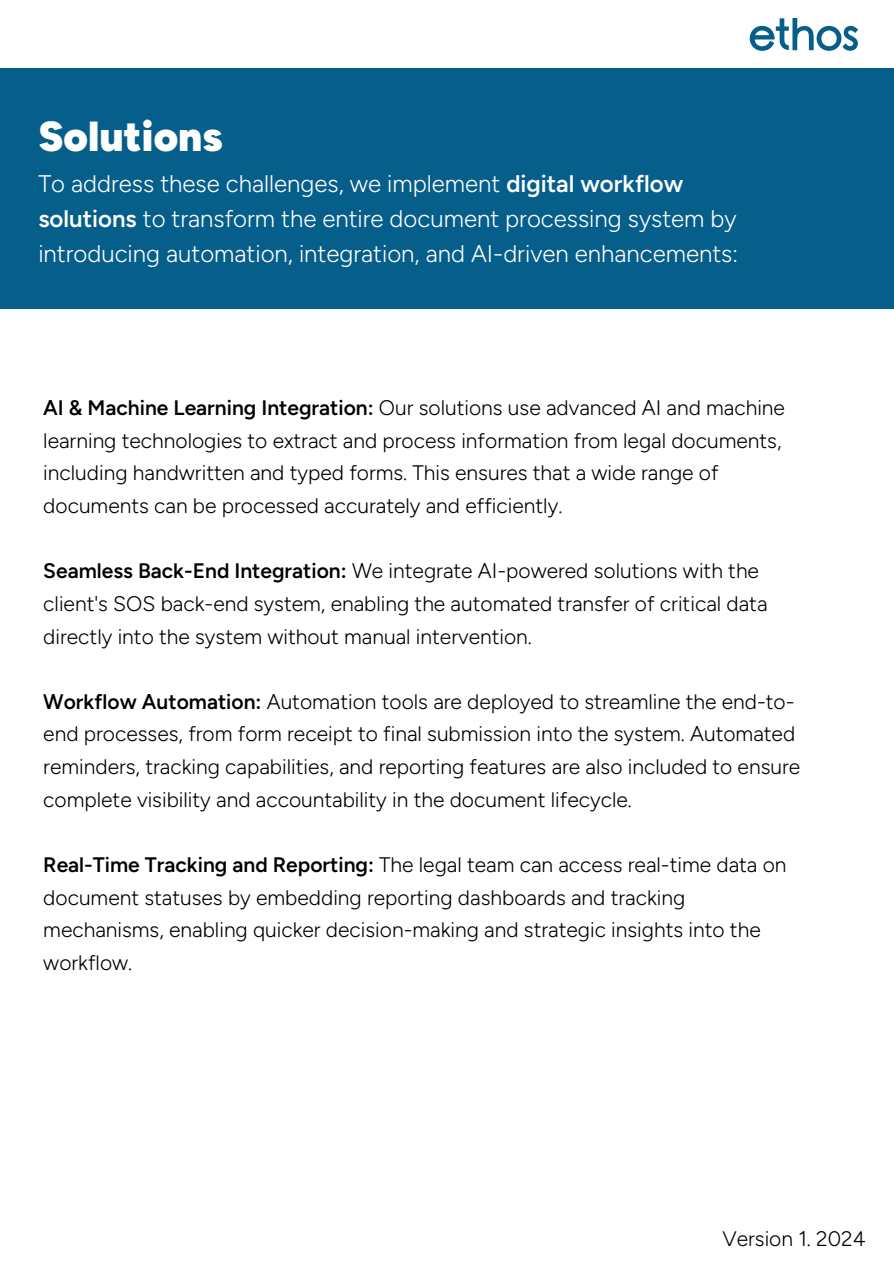
<style>
.page{position:relative;width:894px;height:1264px;background:#fff}
.page>*{position:absolute;margin:0;border:0;box-sizing:border-box;transform-origin:0 0}
.t1{font:900 42px "Figtree";color:#fff}
.t2{font:300 24px/34.8px "Figtree";color:#fff}
.t3{font:300 21px/32.7px "Figtree";color:#000}
.s1{font-weight:600}
</style>
<div class="page">
<svg style="left:749px;top:18px;width:108px;height:33px"></svg>
<div style="left:0;top:68px;width:893px;height:240px;background:#065f8b"></div>
<h1 class="t1" style="left:38px;top:110px;width:186px">Solutions</h1>
<p class="t2" style="left:38px;top:167px;width:701px">To address these challenges, we implement <span class="s1">digital workflow solutions</span> to transform the entire document processing system by introducing automation, integration, and AI-driven enhancements:</p>
<p class="t3" style="left:43px;top:391px;width:743px"><span class="s1">AI &amp; Machine Learning Integration:</span> Our solutions use advanced AI and machine learning technologies to extract and process information from legal documents, including handwritten and typed forms. This ensures that a wide range of documents can be processed accurately and efficiently.</p>
<p class="t3" style="left:43px;top:554px;width:725px"><span class="s1">Seamless Back-End Integration:</span> We integrate AI-powered solutions with the client's SOS back-end system, enabling the automated transfer of critical data directly into the system without manual intervention.</p>
<p class="t3" style="left:43px;top:685px;width:758px"><span class="s1">Workflow Automation:</span> Automation tools are deployed to streamline the end-to&shy;end processes, from form receipt to final submission into the system. Automated reminders, tracking capabilities, and reporting features are also included to ensure complete visibility and accountability in the document lifecycle.</p>
<p class="t3" style="left:43px;top:848px;width:744px"><span class="s1">Real-Time Tracking and Reporting:</span> The legal team can access real-time data on document statuses by embedding reporting dashboards and tracking mechanisms, enabling quicker decision-making and strategic insights into the workflow.</p>
<p class="t3" style="left:722px;top:1222px;width:145px">Version 1. 2024</p>
</div>
